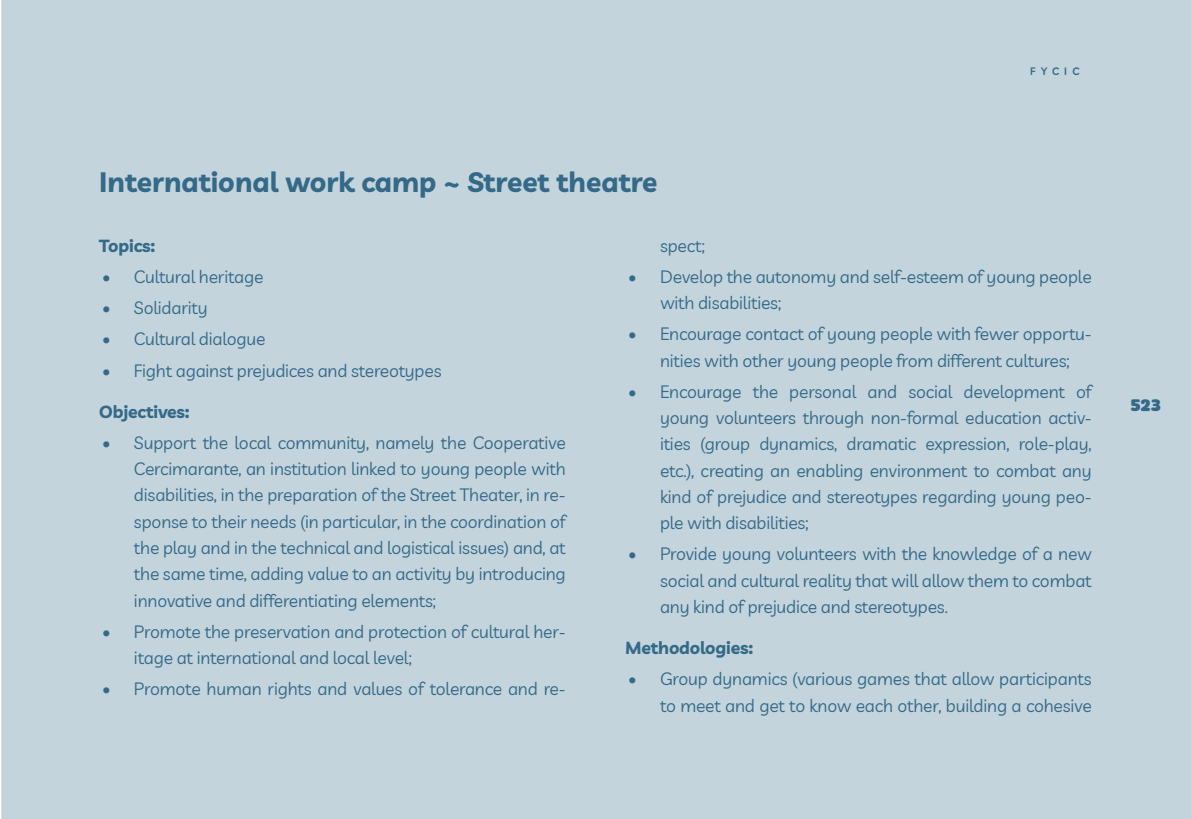
<style>
.page{position:relative;width:1191px;height:819px;background:#fff}
.page>*{position:absolute;margin:0;border:0;box-sizing:border-box;transform-origin:0 0}
.TESTO_BLU_GRANDE{font:700 28px "Livvic";color:#346a88}
.t1{font:17.5px/26.2px "Livvic";letter-spacing:-.01em;color:#346a88;text-align:justify}
.t2{font:700 17.5px "Livvic";letter-spacing:-.01em;color:#346a88}
.t3{font:17.5px "Coiny Cyrillic";color:#346a88}
.t4{font:600 10.5px "Livvic";letter-spacing:.5em;color:#346a88}
</style>
<div class="page">
<div style="left:1px;top:0;width:1190px;height:819px;background:#c4d4dc"></div>
<p class="t4" style="left:1030px;top:63px;width:51px">FYCIC</p>
<p class="TESTO_BLU_GRANDE" style="left:99px;top:160px;width:560px">International work camp ~ Street theatre</p>
<p class="t2" style="left:99px;top:232px;width:57px">Topics:</p>
<p class="t1" style="left:102px;top:262px;width:162px">• Cultural heritage</p>
<p class="t1" style="left:102px;top:294px;width:107px">• Solidarity</p>
<p class="t1" style="left:102px;top:325px;width:165px">• Cultural dialogue</p>
<p class="t1" style="left:102px;top:356px;width:341px">• Fight against prejudices and stereotypes</p>
<p class="t2" style="left:99px;top:398px;width:92px">Objectives:</p>
<p class="t1" style="left:134px;top:428px;width:433px;text-indent:-32px">• Support the local community, namely the Cooperative Cercimarante, an institution linked to young people with disabilities, in the preparation of the Street Theater, in re&shy;sponse to their needs (in particular, in the coordination of the play and in the technical and logistical issues) and, at the same time, adding value to an activity by introducing innovative and differentiating elements;</p>
<p class="t1" style="left:134px;top:617px;width:433px;text-indent:-32px">• Promote the preservation and protection of cultural her&shy;itage at international and local level;</p>
<p class="t1" style="left:102px;top:674px;width:465px">• Promote human rights and values of tolerance and re-</p>
<p class="t1" style="left:660px;top:231px;width:46px">spect;</p>
<p class="t1" style="left:660px;top:262px;width:433px;text-indent:-32px">• Develop the autonomy and self-esteem of young people with disabilities;</p>
<p class="t1" style="left:628px;top:320px;width:465px;text-align:center">• Encourage contact of young people with fewer opportu&shy;nities with other young people from different cultures;</p>
<p class="t1" style="left:660px;top:377px;width:433px;text-indent:-32px">• Encourage the personal and social development of young volunteers through non-formal education activ&shy;ities (group dynamics, dramatic expression, role-play, etc.), creating an enabling environment to combat any kind of prejudice and stereotypes regarding young peo&shy;ple with disabilities;</p>
<p class="t1" style="left:660px;top:540px;width:433px;text-indent:-32px">• Provide young volunteers with the knowledge of a new social and cultural reality that will allow them to combat any kind of prejudice and stereotypes.</p>
<p class="t2" style="left:625px;top:634px;width:130px">Methodologies:</p>
<p class="t1" style="left:628px;top:665px;width:465px;text-align:right">• Group dynamics (various games that allow participants to meet and get to know each other, building a cohesive</p>
<p class="t3" style="left:1130px;top:390px;width:32px">523</p>
</div>
